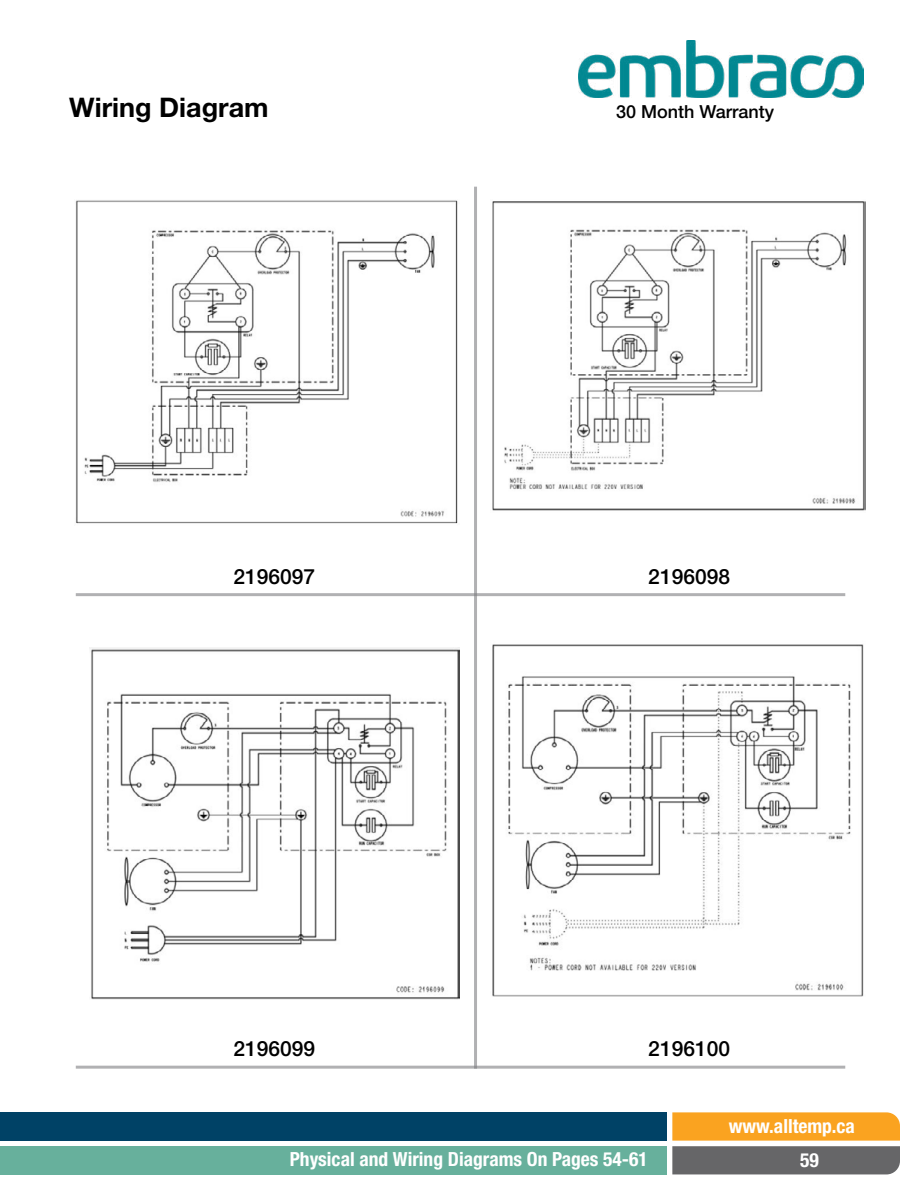
<style>
.page{position:relative;width:918px;height:1188px;background:#fff}
.page>*{position:absolute;margin:0;border:0;box-sizing:border-box;transform-origin:0 0}
.t1{font:700 27px "Helvetica Neue LT Std";color:#000}
.t2{font:500 21px "Helvetica Neue LT Std";color:#000}
.t3{font:700 condensed 19.5px "Helvetica Neue";color:#fff}
.t4{font:500 18px "Helvetica Neue LT Std";color:#000}
</style>
<div class="page">
<div style="left:0;top:1112px;width:667px;height:29px;background:#004266"></div>
<svg style="left:672px;top:1112px;width:228px;height:62px"></svg>
<div style="left:0;top:1146px;width:667px;height:28px;background:#67b09c"></div>
<img style="left:578px;top:40px;width:286px;height:57px">
<hr style="left:76px;top:593px;width:769px;height:3px;background:#7b7c7f">
<hr style="left:76px;top:1066px;width:769px;height:3px;background:#7b7c7f">
<hr style="left:474px;top:187px;width:3px;height:882px;background:#7b7c7f">
<img style="left:75px;top:200px;width:383px;height:324px">
<img style="left:492px;top:201px;width:374px;height:310px">
<img style="left:89px;top:647px;width:371px;height:353px">
<img style="left:492px;top:644px;width:372px;height:353px">
<h1 class="t1" style="left:69px;top:91px;width:201px">Wiring Diagram</h1>
<p class="t4" style="left:616px;top:101px;width:160px">30 Month Warranty</p>
<p class="t2" style="left:234px;top:564px;width:83px">2196097</p>
<p class="t2" style="left:648px;top:564px;width:83px">2196098</p>
<p class="t2" style="left:234px;top:1036px;width:83px">2196099</p>
<p class="t2" style="left:648px;top:1036px;width:83px">2196100</p>
<p class="t3" style="left:729px;top:1115px;width:127px">www.alltemp.ca</p>
<p class="t3" style="left:290px;top:1148px;width:360px">Physical and Wiring Diagrams On Pages 54-61</p>
<p class="t3" style="left:800px;top:1148px;width:20px">59</p>
</div>
